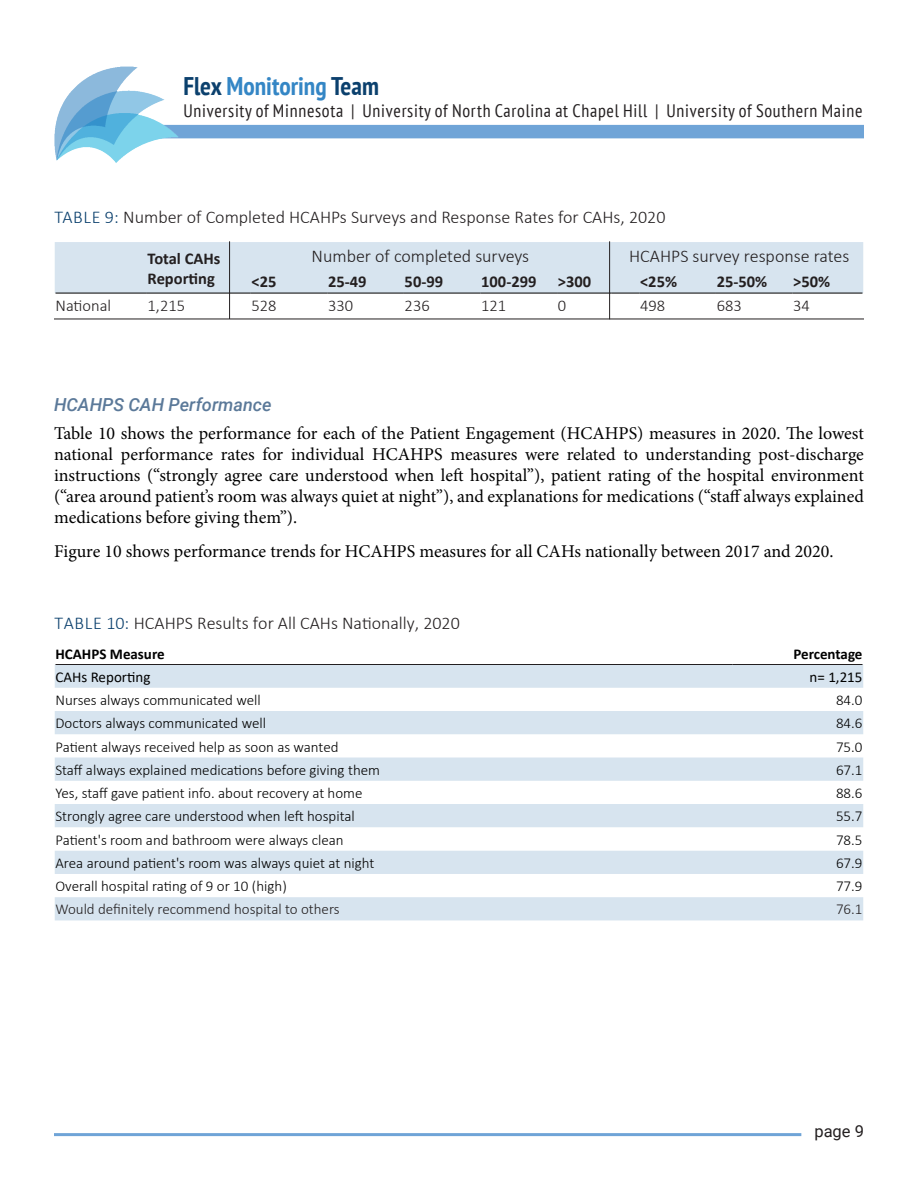
<style>
.page{position:relative;width:918px;height:1188px;background:#fff}
.page>*{position:absolute;margin:0;border:0;box-sizing:border-box;transform-origin:0 0}
.t1{font:700 condensed 25.5px "PT Sans";color:#3486c5}
.RF__Basic_Paragraph{font:18px/21px "Minion Pro";color:#000;text-align:justify}
.RF__Figure_Title{font:300 18px "Calibri";color:#231f20}
.t2{font:condensed 18px "PT Sans";letter-spacing:.04em;color:#231f20}
.RF__H3{font:italic 500 18px "Roboto";color:#5b7999}
.t3{font:700 16.5px/19.8px "Calibri";color:#231f20}
.FMT__Table_Body_11pt{font:300 16.5px "Calibri";color:#231f20}
.t4{font:16.5px "Roboto";color:#231f20}
.t5{font:300 15px "Calibri";color:#000}
.t6{font:300 15px "Calibri";color:#231f20}
.t7{font:700 15px "Calibri";color:#000}
.t8{font:15px "Calibri";color:#000}
.s1{color:#0b406d}
</style>
<div class="page">
<div style="left:88px;top:125px;width:776px;height:13px;background:#6fa4d7"></div>
<img style="left:54px;top:66px;width:416px;height:97px">
<hr style="left:54px;top:1133px;width:747px;height:3px;background:#6fa4d7">
<svg style="left:55px;top:665px;width:808px;height:255px;fill:#d7e4ef"></svg>
<hr style="left:56px;top:664px;width:676px;height:1px;background:#231f20">
<hr style="left:732px;top:664px;width:130px;height:1px;background:#231f20">
<svg style="left:55px;top:242px;width:808px;height:75px"></svg>
<hr style="left:639px;top:293px;width:77px;height:1px;background:#000">
<hr style="left:716px;top:293px;width:77px;height:1px;background:#000">
<hr style="left:793px;top:293px;width:69px;height:1px;background:#000">
<hr style="left:609px;top:241px;width:1px;height:78px;background:#231f20">
<hr style="left:229px;top:241px;width:1px;height:78px;background:#231f20">
<hr style="left:54px;top:319px;width:810px;height:1px;background:#231f20">
<h1 class="t1" style="left:183px;top:69px;width:197px"><span class="s1">Flex</span> Monitoring <span class="s1">Team</span></h1>
<p class="t2" style="left:183px;top:99px;width:681px">University of Minnesota | University of North Carolina at Chapel Hill | University of Southern Maine</p>
<p class="RF__Figure_Title" style="left:54px;top:205px;width:613px"><span class="s1">TABLE 9:</span> Number of Completed HCAHPs Surveys and Response Rates for CAHs, 2020</p>
<p class="t3" style="left:148px;top:248px;width:74px">Total CAHs<br>Reporting</p>
<p class="RF__Figure_Title" style="left:312px;top:244px;width:219px">Number of completed surveys</p>
<p class="RF__Figure_Title" style="left:629px;top:244px;width:222px">HCAHPS survey response rates</p>
<p class="t3" style="left:251px;top:271px;width:26px">&lt;25</p>
<p class="t3" style="left:328px;top:271px;width:40px">25-49</p>
<p class="t3" style="left:405px;top:271px;width:40px">50-99</p>
<p class="t3" style="left:481px;top:271px;width:57px">100-299</p>
<p class="t3" style="left:558px;top:271px;width:35px">&gt;300</p>
<p class="t3" style="left:640px;top:271px;width:38px">&lt;25%</p>
<p class="t3" style="left:717px;top:271px;width:52px">25-50%</p>
<p class="t3" style="left:793px;top:271px;width:38px">&gt;50%</p>
<p class="FMT__Table_Body_11pt" style="left:56px;top:296px;width:57px">National</p>
<p class="FMT__Table_Body_11pt" style="left:148px;top:296px;width:39px">1,215</p>
<p class="FMT__Table_Body_11pt" style="left:251px;top:296px;width:27px">528</p>
<p class="FMT__Table_Body_11pt" style="left:328px;top:296px;width:27px">330</p>
<p class="FMT__Table_Body_11pt" style="left:405px;top:296px;width:27px">236</p>
<p class="FMT__Table_Body_11pt" style="left:481px;top:296px;width:27px">121</p>
<p class="FMT__Table_Body_11pt" style="left:558px;top:296px;width:10px">0</p>
<p class="FMT__Table_Body_11pt" style="left:640px;top:296px;width:27px">498</p>
<p class="FMT__Table_Body_11pt" style="left:717px;top:296px;width:27px">683</p>
<p class="FMT__Table_Body_11pt" style="left:793px;top:296px;width:18px">34</p>
<p class="RF__H3" style="left:54px;top:392px;width:219px">HCAHPS CAH Performance</p>
<p class="RF__Basic_Paragraph" style="left:54px;top:422px;width:811px">Table 10 shows the performance for each of the Patient Engagement (HCAHPS) measures in 2020. The lowest national performance rates for individual HCAHPS measures were related to understanding post-discharge instructions (“strongly agree care understood when left hospital”), patient rating of the hospital environment (“area around patient’s room was always quiet at night”), and explanations for medications (“staff always explained medications before giving them”).</p>
<p class="RF__Basic_Paragraph" style="left:54px;top:541px;width:781px">Figure 10 shows performance trends for HCAHPS measures for all CAHs nationally between 2017 and 2020.</p>
<p class="RF__Figure_Title" style="left:54px;top:612px;width:407px"><span class="s1">TABLE 10:</span> HCAHPS Results for All CAHs Nationally, 2020</p>
<p class="t7" style="left:56px;top:643px;width:111px">HCAHPS Measure</p>
<p class="t7" style="left:793px;top:643px;width:71px">Percentage</p>
<p class="t8" style="left:56px;top:666px;width:96px">CAHs Reporting</p>
<p class="t8" style="left:810px;top:666px;width:54px">n= 1,215</p>
<p class="t5" style="left:56px;top:691px;width:207px">Nurses always communicated well</p>
<p class="t5" style="left:836px;top:691px;width:28px">84.0</p>
<p class="t5" style="left:56px;top:714px;width:212px">Doctors always communicated well</p>
<p class="t5" style="left:836px;top:714px;width:28px">84.6</p>
<p class="t5" style="left:56px;top:737px;width:285px">Patient always received help as soon as wanted</p>
<p class="t5" style="left:836px;top:737px;width:28px">75.0</p>
<p class="t5" style="left:56px;top:760px;width:326px">Staff always explained medications before giving them</p>
<p class="t5" style="left:836px;top:760px;width:28px">67.1</p>
<p class="t5" style="left:56px;top:784px;width:309px">Yes, staff gave patient info. about recovery at home</p>
<p class="t5" style="left:836px;top:784px;width:28px">88.6</p>
<p class="t5" style="left:56px;top:807px;width:301px">Strongly agree care understood when left hospital</p>
<p class="t5" style="left:836px;top:807px;width:28px">55.7</p>
<p class="t5" style="left:56px;top:830px;width:290px">Patient's room and bathroom were always clean</p>
<p class="t5" style="left:836px;top:830px;width:28px">78.5</p>
<p class="t5" style="left:56px;top:854px;width:320px">Area around patient's room was always quiet at night</p>
<p class="t5" style="left:836px;top:854px;width:28px">67.9</p>
<p class="t5" style="left:56px;top:877px;width:233px">Overall hospital rating of 9 or 10 (high)</p>
<p class="t5" style="left:836px;top:877px;width:28px">77.9</p>
<p class="t6" style="left:56px;top:900px;width:286px">Would definitely recommend hospital to others</p>
<p class="t6" style="left:836px;top:900px;width:28px">76.1</p>
<p class="t4" style="left:814px;top:1120px;width:51px">page 9</p>
</div>
